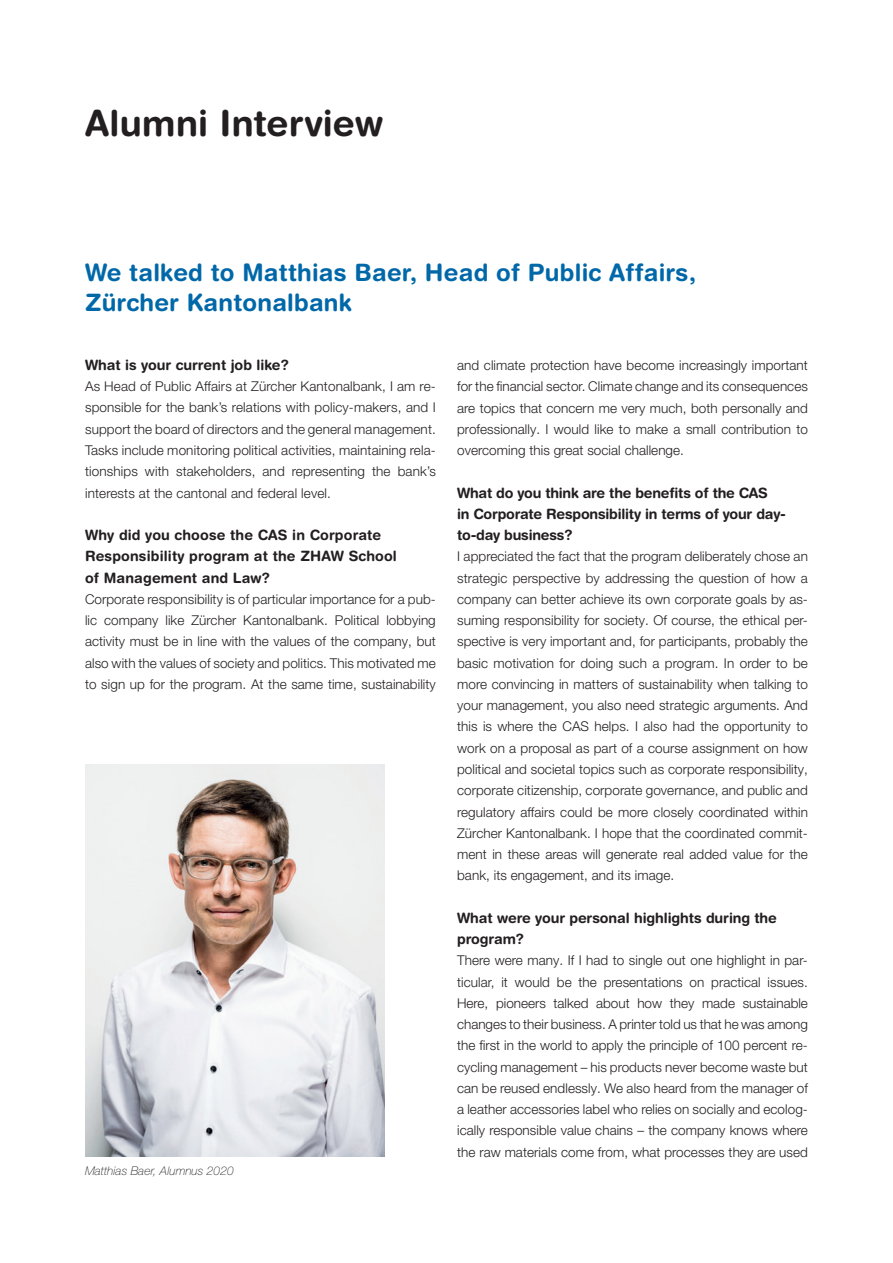
<style>
.page{position:relative;width:893px;height:1263px;background:#fff}
.page>*{position:absolute;margin:0;border:0;box-sizing:border-box;transform-origin:0 0}
.t1{font:700 36px "Helvetica Rounded LT Std";letter-spacing:.005em;color:#231f20}
.t2{font:700 24px/30px "Helvetica Rounded LT Std";letter-spacing:.01em;color:#0068a9}
.t3{font:700 14.25px/21.3px "Helvetica Rounded LT Std";letter-spacing:-.005em;color:#231f20}
.t4{font:300 13.5px/21.3px "Helvetica Neue LT Pro";letter-spacing:.005em;color:#231f20;text-align:justify}
.t5{font:italic 100 12px "Helvetica Neue LT Pro";letter-spacing:.005em;color:#231f20}
</style>
<div class="page">
<img style="left:85px;top:765px;width:299px;height:392px">
<h1 class="t1" style="left:85px;top:101px;width:300px">Alumni Interview</h1>
<h2 class="t2" style="left:85px;top:257px;width:612px">We talked to Matthias Baer, Head of Public Affairs,<br>Zürcher Kantonalbank</h2>
<p class="t3" style="left:85px;top:354px;width:205px">What is your current job like?</p>
<p class="t4" style="left:85px;top:375px;width:352px">As Head of Public Affairs at Zürcher Kantonalbank, I am re&shy;sponsible for the bank’s relations with policy-makers, and I support the board of directors and the general management.<br>Tasks include monitoring political activities, maintaining rela&shy;tionships with stakeholders, and representing the bank’s interests at the cantonal and federal level.</p>
<p class="t3" style="left:85px;top:524px;width:313px">Why did you choose the CAS in Corporate<br>Responsibility program at the ZHAW School of Management and Law?</p>
<p class="t4" style="left:85px;top:588px;width:352px">Corporate responsibility is of particular importance for a pub&shy;lic company like Zürcher Kantonalbank. Political lobbying activity must be in line with the values of the company, but also with the values of society and politics. This motivated me to sign up for the program. At the same time, sustainability</p>
<p class="t5" style="left:85px;top:1164px;width:150px">Matthias Baer, Alumnus 2020</p>
<p class="t4" style="left:457px;top:354px;width:352px">and climate protection have become increasingly important for the financial sector. Climate change and its consequences are topics that concern me very much, both personally and professionally. I would like to make a small contribution to overcoming this great social challenge.</p>
<p class="t3" style="left:457px;top:481px;width:330px">What do you think are the benefits of the CAS<br>in Corporate Responsibility in terms of your day&shy;to-day business?</p>
<p class="t4" style="left:457px;top:546px;width:352px">I appreciated the fact that the program deliberately chose an strategic perspective by addressing the question of how a company can better achieve its own corporate goals by as&shy;suming responsibility for society. Of course, the ethical per&shy;spective is very important and, for participants, probably the basic motivation for doing such a program. In order to be more convincing in matters of sustainability when talking to your management, you also need strategic arguments. And this is where the CAS helps. I also had the opportunity to work on a proposal as part of a course assignment on how political and societal topics such as corporate responsibility, corporate citizenship, corporate governance, and public and regulatory affairs could be more closely coordinated within Zürcher Kantonalbank. I hope that the coordinated commit&shy;ment in these areas will generate real added value for the bank, its engagement, and its image.</p>
<p class="t3" style="left:457px;top:907px;width:321px">What were your personal highlights during the program?</p>
<p class="t4" style="left:457px;top:949px;width:352px">There were many. If I had to single out one highlight in par&shy;ticular, it would be the presentations on practical issues.<br>Here, pioneers talked about how they made sustainable changes to their business. A printer told us that he was among the first in the world to apply the principle of 100 percent re&shy;cycling management – his products never become waste but can be reused endlessly. We also heard from the manager of a leather accessories label who relies on socially and ecolog&shy;ically responsible value chains – the company knows where the raw materials come from, what processes they are used</p>
</div>
